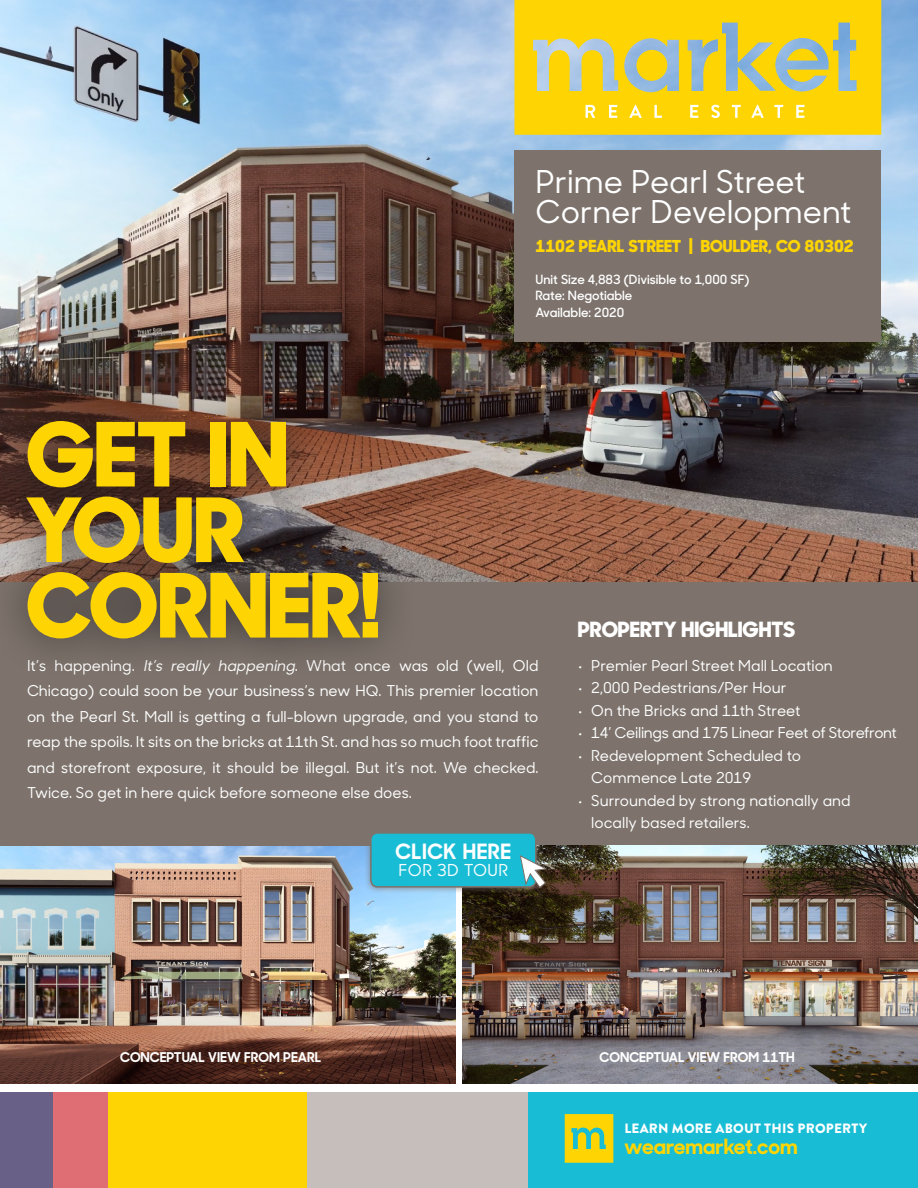
<style>
.page{position:relative;width:918px;height:1188px;background:#fff}
.page>*{position:absolute;margin:0;border:0;box-sizing:border-box;transform-origin:0 0}
.t1{font:800 88.5px "Sharp Sans No 1";color:#fed503}
.t2{font:500 31.5px/30px "Sharp Sans No 1";color:#fff}
.t3{font:700 21.15px "Sharp Sans No 1";letter-spacing:.025em;color:#fff}
.t4{font:800 21px "Sharp Sans No 1";color:#fff}
.t5{font:700 21px "Sharp Sans No 1";color:#fed503}
.t6{font:800 16.5px "Sharp Sans No 1";color:#fed503}
.t7{font:500 16.5px "Sharp Sans No 1";letter-spacing:.025em;color:#fff}
.t8{font:500 15px/25.5px "Sharp Sans No 1";color:#fff}
.t9{font:500 15px "Sharp Sans No 1";letter-spacing:-.02em;color:#fff}
.t10{font:700 13.5px "Sharp Sans No 1";color:#fff}
.t11{font:900 13.5px "Brandon Grotesque";letter-spacing:.02em;color:#fff}
.t12{font:600 12.75px "Sharp Sans No 1";color:#fff}
.s1{font-style:italic}
</style>
<div class="page">
<img style="left:0;top:0;width:918px;height:582px">
<div style="left:528px;top:1093px;width:390px;height:95px;background:#18bdd5"></div>
<div style="left:306px;top:1093px;width:222px;height:95px;background:#c6bebb"></div>
<div style="left:107px;top:1093px;width:199px;height:95px;background:#fed503"></div>
<div style="left:53px;top:1093px;width:54px;height:95px;background:#de6d74"></div>
<div style="left:0;top:1093px;width:53px;height:95px;background:#686086"></div>
<svg style="left:514px;top:0;width:367px;height:135px;background:#e9cf2d"></svg>
<svg style="left:586px;top:105px;width:9px;height:13px"></svg>
<svg style="left:609px;top:105px;width:8px;height:13px"></svg>
<svg style="left:629px;top:105px;width:13px;height:13px"></svg>
<svg style="left:654px;top:105px;width:8px;height:13px"></svg>
<svg style="left:690px;top:105px;width:8px;height:13px"></svg>
<svg style="left:711px;top:105px;width:9px;height:13px"></svg>
<svg style="left:732px;top:105px;width:9px;height:13px"></svg>
<svg style="left:751px;top:105px;width:13px;height:13px"></svg>
<svg style="left:774px;top:105px;width:9px;height:13px"></svg>
<svg style="left:796px;top:105px;width:8px;height:13px"></svg>
<div style="left:514px;top:150px;width:367px;height:191px;background:#7d736c"></div>
<div style="left:0;top:582px;width:918px;height:264px;background:#7d736c"></div>
<img style="left:0;top:846px;width:455px;height:237px">
<img style="left:463px;top:846px;width:455px;height:237px">
<div style="left:0;top:382px;width:417px;height:295px;background:#231f20;opacity:.75"></div>
<svg style="left:565px;top:1114px;width:48px;height:49px;background:#d7d026"></svg>
<div style="left:364px;top:826px;width:178px;height:68px;background:#7d736c;opacity:.75"></div>
<div style="left:371px;top:833px;width:165px;height:54px;background:#18bdd5;border-radius:7px"></div>
<div style="left:370px;top:832px;width:167px;height:56px;border:2px solid #7d736c;border-radius:7px"></div>
<svg style="left:520px;top:855px;width:27px;height:33px"></svg>
<p class="t2" style="left:536px;top:165px;width:317px">Prime Pearl Street<br>Corner Development</p>
<p class="t6" style="left:536px;top:234px;width:320px">1102 PEARL STREET | BOULDER, CO 80302</p>
<p class="t1" style="left:26px;top:390px;width:263px">GET IN</p>
<p class="t1" style="left:26px;top:465px;width:219px">YOUR</p>
<p class="t1" style="left:26px;top:541px;width:355px">CORNER!</p>
<p class="t12" style="left:536px;top:270px;width:215px">Unit Size 4,883 (Divisible to 1,000 SF)</p>
<p class="t12" style="left:536px;top:286px;width:98px">Rate: Negotiable</p>
<p class="t12" style="left:536px;top:303px;width:90px">Available: 2020</p>
<p class="t4" style="left:578px;top:614px;width:219px">PROPERTY HIGHLIGHTS</p>
<p class="t8" style="left:27px;top:652px;width:513px;text-align:justify">It’s happening. <span class="s1">It’s really happening</span>. What once was old (well, Old Chicago) could soon be your business’s new HQ. This premier location on the Pearl St. Mall is getting a full-blown upgrade, and you stand to reap the spoils. It sits on the bricks at 11th St. and has so much foot traffic and storefront exposure, it should be illegal. But it’s not. We checked.<br>Twice. So get in here quick before someone else does.</p>
<p class="t8" style="left:578px;top:652px;width:257px">• Premier Pearl Street Mall Location</p>
<p class="t8" style="left:578px;top:674px;width:210px">• 2,000 Pedestrians/Per Hour</p>
<p class="t8" style="left:578px;top:697px;width:224px">• On the Bricks and 11th Street</p>
<p class="t9" style="left:578px;top:722px;width:321px">• 14’ Ceilings and 175 Linear Feet of Storefront</p>
<p class="t8" style="left:591px;top:743px;width:211px;line-height:22.5px;text-indent:-14px">• Redevelopment Scheduled to<br>Commence Late 2019</p>
<p class="t8" style="left:591px;top:788px;width:261px;line-height:22.5px;text-indent:-14px">• Surrounded by strong nationally and locally based retailers.</p>
<p class="t3" style="left:395px;top:836px;width:117px">CLICK HERE</p>
<p class="t7" style="left:398px;top:858px;width:111px">FOR 3D TOUR</p>
<p class="t10" style="left:120px;top:1047px;width:203px">CONCEPTUAL VIEW FROM PEARL</p>
<p class="t10" style="left:600px;top:1047px;width:197px">CONCEPTUAL VIEW FROM 11TH</p>
<p class="t11" style="left:624px;top:1119px;width:244px">LEARN MORE ABOUT THIS PROPERTY</p>
<p class="t5" style="left:624px;top:1131px;width:175px">wearemarket.com</p>
</div>
